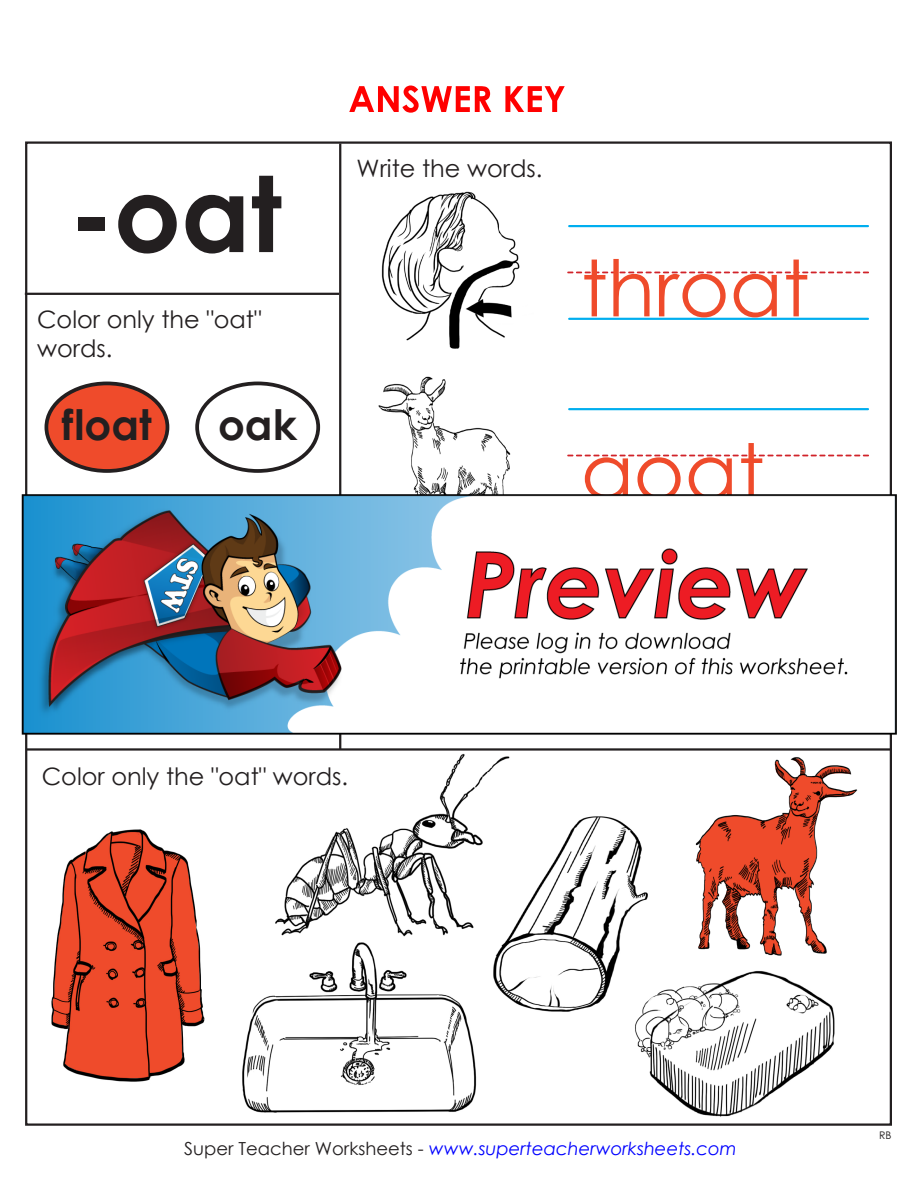
<style>
.page{position:relative;width:918px;height:1188px;background:#fff}
.page>*{position:absolute;margin:0;border:0;box-sizing:border-box;transform-origin:0 0}
.t1{font:700 105px "Century STW3";color:#231f20}
.t2{font:78px "Century STW3";color:#ef4b2b}
.t3{font:700 42px "Century STW3";color:#231f20}
.t4{font:24px/28.8px "Century Gothic 2";color:#231f20}
.t5{font:italic 18px "Century Gothic 2";color:#00f}
.t6{font:10.5px "Century STW3";color:#231f20}
.s1{font-style:normal;color:#231f20}
</style>
<div class="page">
<svg style="left:349px;top:86px;width:142px;height:27px"></svg>
<svg style="left:505px;top:86px;width:60px;height:26px"></svg>
<hr style="left:25px;top:293px;width:314px;height:2px;background:#231f20">
<img style="left:242px;top:942px;width:235px;height:171px">
<img style="left:275px;top:753px;width:235px;height:184px">
<img style="left:488px;top:810px;width:160px;height:202px">
<img style="left:609px;top:925px;width:226px;height:192px">
<img style="left:657px;top:789px;width:201px;height:172px">
<div style="left:46px;top:383px;width:121px;height:88px;background:#ef4b2b;border-radius:50%"></div>
<div style="left:45px;top:382px;width:124px;height:91px;border:4px solid #231f20;border-radius:50%"></div>
<div style="left:195px;top:382px;width:125px;height:91px;border:4px solid #231f20;border-radius:50%"></div>
<hr style="left:569px;top:225px;width:299px;height:2px;background:#00aeef">
<hr style="left:569px;top:318px;width:299px;height:2px;background:#00aeef">
<svg style="left:567px;top:272px;width:302px;height:1px"></svg>
<hr style="left:569px;top:408px;width:299px;height:2px;background:#00aeef">
<svg style="left:567px;top:455px;width:302px;height:1px"></svg>
<img style="left:381px;top:191px;width:139px;height:158px">
<img style="left:378px;top:376px;width:133px;height:100px">
<hr style="left:26px;top:748px;width:865px;height:3px;background:#231f20">
<hr style="left:339px;top:144px;width:2px;height:606px;background:#231f20">
<svg style="left:51px;top:831px;width:153px;height:249px"></svg>
<svg style="left:697px;top:757px;width:159px;height:199px"></svg>
<img style="left:21px;top:476px;width:876px;height:273px">
<p class="t1" style="left:70px;top:134px;width:214px">-oat</p>
<p class="t4" style="left:37px;top:305px;width:226px">Color only the "oat" words.</p>
<p class="t3" style="left:62px;top:393px;width:91px">float</p>
<p class="t3" style="left:218px;top:393px;width:80px">oak</p>
<p class="t4" style="left:357px;top:154px;width:187px">Write the words.</p>
<p class="t2" style="left:581px;top:234px;width:230px">throat</p>
<p class="t2" style="left:581px;top:417px;width:185px">goat</p>
<p class="t4" style="left:42px;top:761px;width:308px">Color only the "oat" words.</p>
<p class="t5" style="left:184px;top:1136px;width:554px"><span class="s1">Super Teacher Worksheets -</span> www.superteacherworksheets.com</p>
<p class="t6" style="left:879px;top:1128px;width:14px">RB</p>
</div>
